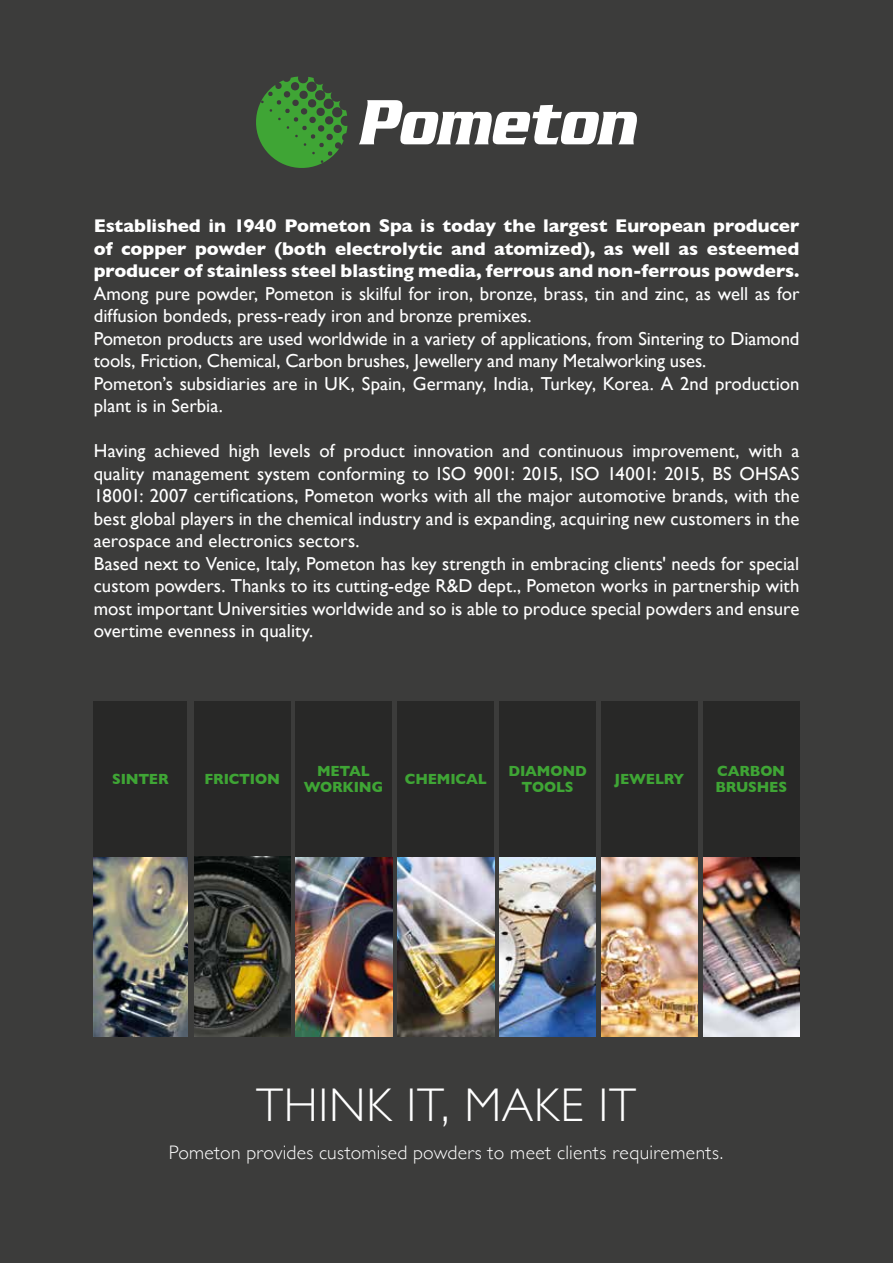
<style>
.page{position:relative;width:893px;height:1263px;background:#3c3c3b}
.page>*{position:absolute;margin:0;border:0;box-sizing:border-box;transform-origin:0 0}
.t1{font:300 47.25px "Gill Sans";letter-spacing:.015em;color:#fff}
.t2{font:300 19.5px "Gill Sans";letter-spacing:.015em;color:#fff}
.t3{font:18.75px/22.5px "Gill Sans";color:#fff}
.t4{font:700 18.75px/22.5px "Gill Sans";letter-spacing:-.005em;color:#fff;text-align:justify}
.t5{font:700 15px/16px "Gill Sans";letter-spacing:-.015em;color:#3fa535;text-align:center;scale:.95 1}
</style>
<div class="page">
<svg style="left:256px;top:77px;width:91px;height:91px"></svg>
<svg style="left:359px;top:100px;width:278px;height:44px"></svg>
<div style="left:194px;top:701px;width:96px;height:156px;background:#282827"></div>
<img style="left:194px;top:857px;width:96px;height:180px">
<div style="left:94px;top:701px;width:93px;height:156px;background:#282827"></div>
<img style="left:94px;top:858px;width:93px;height:179px">
<div style="left:601px;top:701px;width:97px;height:156px;background:#282827"></div>
<img style="left:601px;top:857px;width:97px;height:180px">
<div style="left:703px;top:701px;width:96px;height:156px;background:#282827"></div>
<img style="left:703px;top:858px;width:96px;height:179px">
<div style="left:295px;top:701px;width:97px;height:156px;background:#282827"></div>
<img style="left:295px;top:858px;width:98px;height:179px">
<div style="left:398px;top:701px;width:96px;height:156px;background:#282827"></div>
<img style="left:398px;top:858px;width:96px;height:179px">
<div style="left:499px;top:701px;width:97px;height:156px;background:#282827"></div>
<img style="left:499px;top:858px;width:97px;height:179px">
<p class="t4" style="left:94px;top:214px;width:707px">Established in 1940 Pometon Spa is today the largest European producer of copper powder (both electrolytic and atomized), as well as esteemed producer of stainless steel blasting media, ferrous and non-ferrous powders.</p>
<p class="t3" style="left:94px;top:282px;width:707px">Among pure powder, Pometon is skilful for iron, bronze, brass, tin and zinc, as well as for diffusion bondeds, press-ready iron and bronze premixes.<br>Pometon products are used worldwide in a variety of applications, from Sintering to Diamond tools, Friction, Chemical, Carbon brushes, Jewellery and many Metalworking uses.<br>Pometon’s subsidiaries are in UK, Spain, Germany, India, Turkey, Korea. A 2nd production plant is in Serbia.</p>
<p class="t3" style="left:94px;top:440px;width:707px">Having achieved high levels of product innovation and continuous improvement, with a quality management system conforming to ISO 9001: 2015, ISO 14001: 2015, BS OHSAS 18001: 2007 certifications, Pometon works with all the major automotive brands, with the best global players in the chemical industry and is expanding, acquiring new customers in the aerospace and electronics sectors.<br>Based next to Venice, Italy, Pometon has key strength in embracing clients' needs for special custom powders. Thanks to its cutting-edge R&amp;D dept., Pometon works in partnership with most important Universities worldwide and so is able to produce special powders and ensure overtime evenness in quality.</p>
<p class="t5" style="left:112px;top:770px;width:61px">SINTER</p>
<p class="t5" style="left:205px;top:770px;width:81px">FRICTION</p>
<p class="t5" style="left:615px;top:770px;width:75px">JEWELRY</p>
<p class="t5" style="left:715px;top:762px;width:77px;text-align:left">CARBON<br>BRUSHES</p>
<p class="t5" style="left:304px;top:762px;width:85px">METAL<br>WORKING</p>
<p class="t5" style="left:405px;top:770px;width:88px">CHEMICAL</p>
<p class="t5" style="left:508px;top:762px;width:84px">DIAMOND<br>TOOLS</p>
<h1 class="t1" style="left:256px;top:1068px;width:382px">THINK IT, MAKE IT</h1>
<p class="t2" style="left:169px;top:1137px;width:556px">Pometon provides customised powders to meet clients requirements.</p>
</div>
